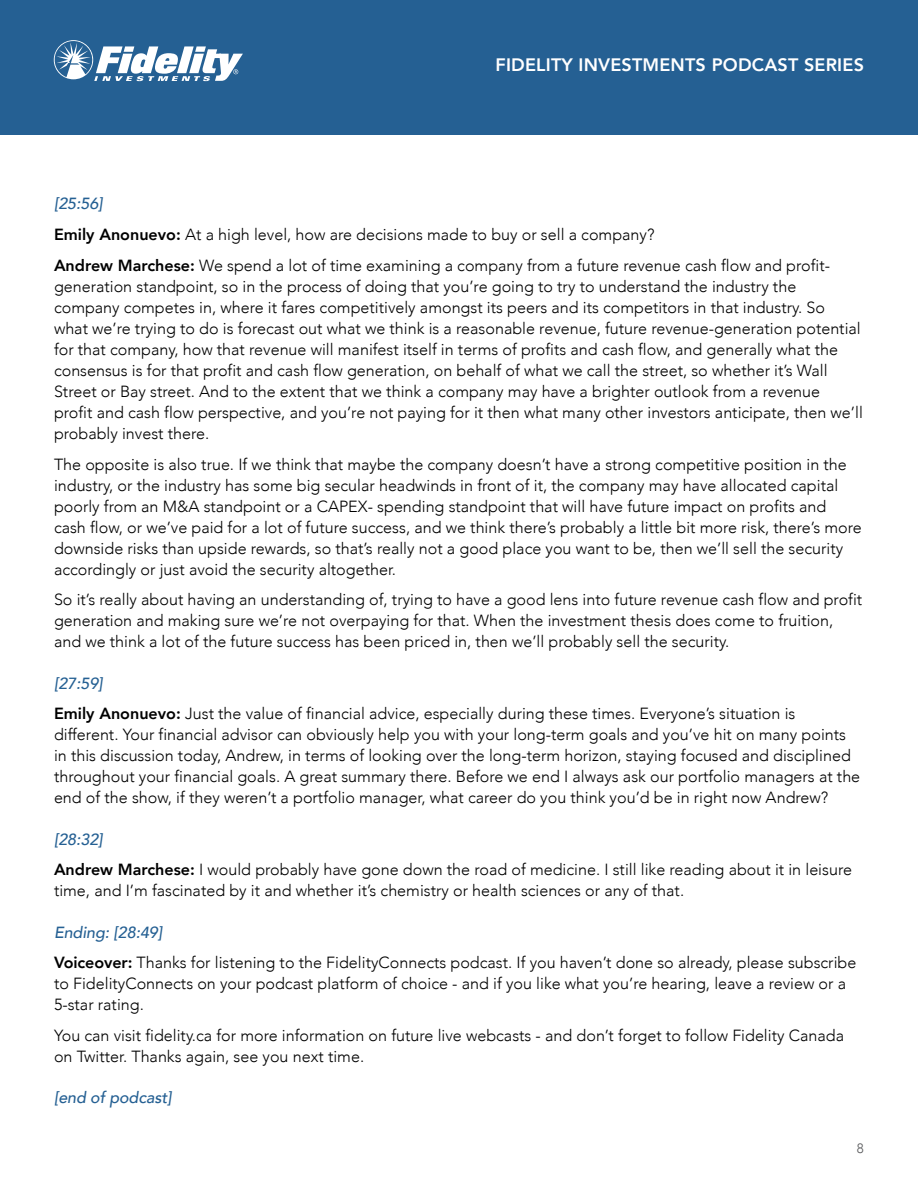
<style>
.page{position:relative;width:918px;height:1188px;background:#fff}
.page>*{position:absolute;margin:0;border:0;box-sizing:border-box;transform-origin:0 0}
.t1{font:800 18px "Avenir";letter-spacing:.01em;color:#fff}
.t2{font:300 16.2px/21px "Avenir";color:#000}
.t3{font:italic 500 16.2px "Avenir";letter-spacing:-.005em;color:#256093}
.t4{font:300 13.5px "Avenir";color:#58595b}
.s1{font-weight:500;font-style:italic;color:#256093}
.s2{font-weight:800}
</style>
<div class="page">
<div style="left:0;top:0;width:918px;height:135px;background:#256093"></div>
<svg style="left:54px;top:40px;width:189px;height:41px"></svg>
<p class="t1" style="left:496px;top:50px;width:370px">FIDELITY INVESTMENTS PODCAST SERIES</p>
<p class="t2" style="left:54px;top:189px;width:778px;line-height:30.8px"><span class="s1">[25:56]<br></span><span class="s2">Emily Anonuevo:</span> At a high level, how are decisions made to buy or sell a company?<br><span class="s2">Andrew Marchese:</span> We spend a lot of time examining a company from a future revenue cash flow and profit-</p>
<p class="t2" style="left:54px;top:276px;width:810px">generation standpoint, so in the process of doing that you’re going to try to understand the industry the company competes in, where it fares competitively amongst its peers and its competitors in that industry. So what we’re trying to do is forecast out what we think is a reasonable revenue, future revenue-generation potential for that company, how that revenue will manifest itself in terms of profits and cash flow, and generally what the consensus is for that profit and cash flow generation, on behalf of what we call the street, so whether it’s Wall Street or Bay street. And to the extent that we think a company may have a brighter outlook from a revenue<br>profit and cash flow perspective, and you’re not paying for it then what many other investors anticipate, then we’ll probably invest there.</p>
<p class="t2" style="left:54px;top:454px;width:809px">The opposite is also true. If we think that maybe the company doesn’t have a strong competitive position in the industry, or the industry has some big secular headwinds in front of it, the company may have allocated capital poorly from an M&amp;A standpoint or a CAPEX- spending standpoint that will have future impact on profits and cash flow, or we’ve paid for a lot of future success, and we think there’s probably a little bit more risk, there’s more downside risks than upside rewards, so that’s really not a good place you want to be, then we’ll sell the security accordingly or just avoid the security altogether.</p>
<p class="t2" style="left:54px;top:589px;width:810px">So it’s really about having an understanding of, trying to have a good lens into future revenue cash flow and profit generation and making sure we’re not overpaying for that. When the investment thesis does come to fruition, and we think a lot of the future success has been priced in, then we’ll probably sell the security.</p>
<p class="t2" style="left:54px;top:668px;width:743px;line-height:30.8px"><span class="s1">[27:59]<br></span><span class="s2">Emily Anonuevo:</span> Just the value of financial advice, especially during these times. Everyone’s situation is</p>
<p class="t2" style="left:54px;top:724px;width:808px">different. Your financial advisor can obviously help you with your long-term goals and you’ve hit on many points in this discussion today, Andrew, in terms of looking over the long-term horizon, staying focused and disciplined throughout your financial goals. A great summary there. Before we end I always ask our portfolio managers at the end of the show, if they weren’t a portfolio manager, what career do you think you’d be in right now Andrew?</p>
<p class="t2" style="left:54px;top:824px;width:800px;line-height:30.8px"><span class="s1">[28:32]<br></span><span class="s2">Andrew Marchese:</span> I would probably have gone down the road of medicine. I still like reading about it in leisure</p>
<p class="t2" style="left:54px;top:880px;width:632px">time, and I’m fascinated by it and whether it’s chemistry or health sciences or any of that.</p>
<p class="t2" style="left:54px;top:917px;width:804px;line-height:30.8px"><span class="s1">Ending: [28:49]<br></span><span class="s2">Voiceover:</span> Thanks for listening to the FidelityConnects podcast. If you haven’t done so already, please subscribe</p>
<p class="t2" style="left:54px;top:973px;width:794px">to FidelityConnects on your podcast platform of choice - and if you like what you’re hearing, leave a review or a<br>5-star rating.</p>
<p class="t2" style="left:54px;top:1025px;width:792px">You can visit fidelity.ca for more information on future live webcasts - and don’t forget to follow Fidelity Canada on Twitter. Thanks again, see you next time.</p>
<p class="t3" style="left:54px;top:1088px;width:119px">[end of podcast]</p>
<p class="t4" style="left:857px;top:1140px;width:9px">8</p>
</div>
